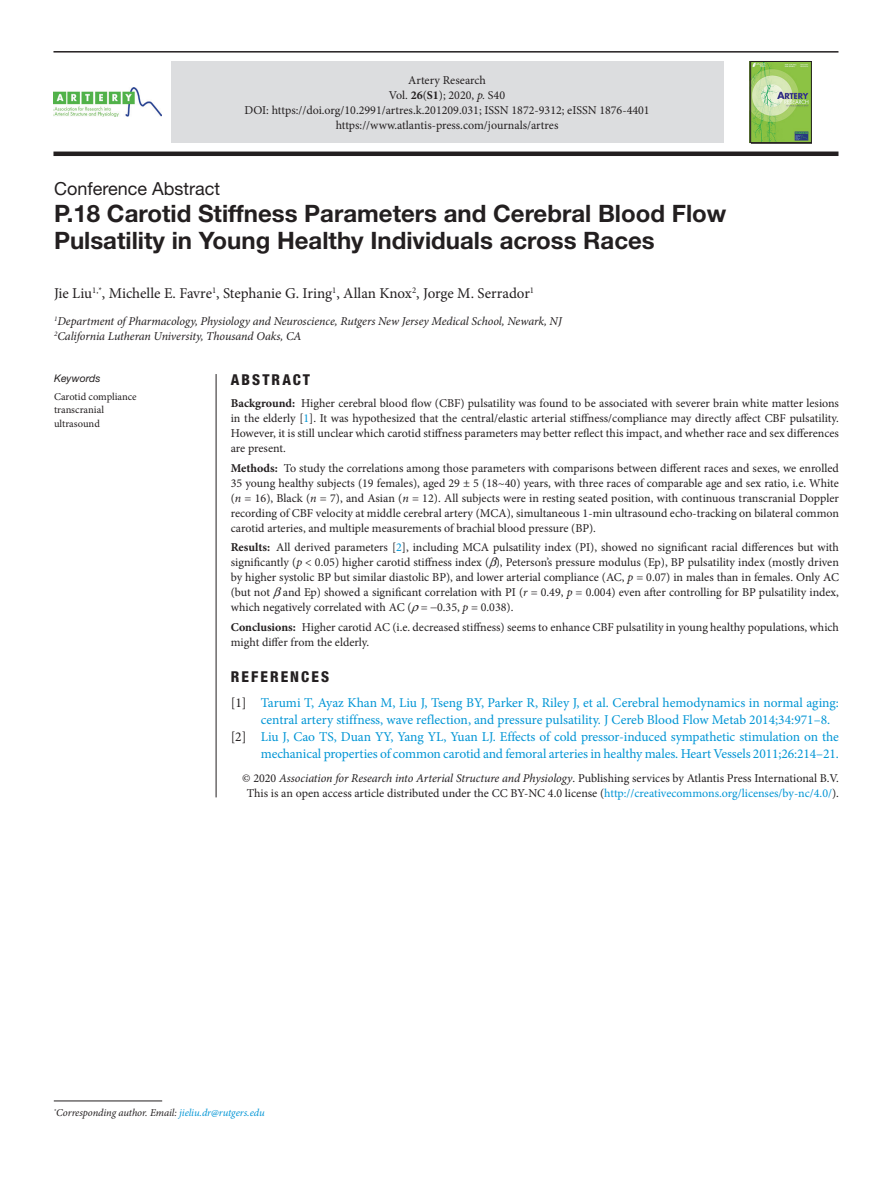
<style>
.page{position:relative;width:893px;height:1191px;background:#fff}
.page>*{position:absolute;margin:0;border:0;box-sizing:border-box;transform-origin:0 0}
.article_type{font:700 24px/27px "Helvetica Neue LT Std";color:#231f20}
.t1{font:18px "Helvetica Neue LT Std";color:#231f20}
.author_name{font:15px "Minion Pro";letter-spacing:-.005em;color:#231f20}
.abstract{font:800 condensed 15px "Helvetica Neue LT Std";letter-spacing:.14em;color:#231f20}
.Ref_text{font:13.5px/17.2px "Minion Pro";letter-spacing:-.005em;color:#0095d5}
.abstract_text{font:12px/15px "Minion Pro";color:#231f20;text-align:justify}
.copyright{font:12px/15px "Minion Pro";color:#231f20;text-align:center}
.author-affil{font:italic 12px "Minion Pro";letter-spacing:-.005em;color:#231f20}
.corres_author{font:italic 10.5px "Minion Pro";letter-spacing:-.01em;color:#231f20}
.keywords_text{font:10.5px "Minion Pro";color:#231f20}
.keywords{font:italic 10.5px "Helvetica Neue LT Std";color:#231f20}
.s1{font-weight:700}
.s2{font-style:italic}
.s3{color:#0095d5}
.s4{color:#231f20}
</style>
<div class="page">
<hr style="left:53px;top:51px;width:785px;height:2px;background:#231f20">
<div style="left:53px;top:151px;width:785px;height:5px;background:#231f20"></div>
<hr style="left:216px;top:374px;width:1px;height:423px;background:#231f20">
<img style="left:54px;top:88px;width:108px;height:28px">
<img style="left:753px;top:63px;width:56px;height:78px">
<div style="left:751px;top:61px;width:60px;height:82px;border:1px solid #231f20"></div>
<div style="left:171px;top:62px;width:552px;height:81px;background:#dcdddf"></div>
<hr style="left:54px;top:1100px;width:108px;height:1px;background:#231f20">
<p class="abstract_text" style="left:389px;top:73px;width:118px;text-align:center">Artery Research<br>Vol. <span class="s1">26</span>(<span class="s1">S1</span>); 2020, <span class="s2">p.</span> S40</p>
<p class="abstract_text" style="left:244px;top:103px;width:407px;text-align:center">DOI: https://doi.org/10.2991/artres.k.201209.031; ISSN 1872-9312; eISSN 1876-4401 https://www.atlantis-press.com/journals/artres</p>
<p class="t1" style="left:54px;top:178px;width:168px">Conference Abstract</p>
<p class="article_type" style="left:54px;top:199px;width:674px">P.18 Carotid Stiffness Parameters and Cerebral Blood Flow<br>Pulsatility in Young Healthy Individuals across Races</p>
<p class="author_name" style="left:54px;top:283px;width:482px">Jie Liu<sup>1,*</sup>, Michelle E. Favre<sup>1</sup>, Stephanie G. Iring<sup>1</sup>, Allan Knox<sup>2</sup>, Jorge M. Serrador<sup>1</sup></p>
<p class="author-affil" style="left:54px;top:313px;width:509px"><sup>1</sup>Department of Pharmacology, Physiology and Neuroscience, Rutgers New Jersey Medical School, Newark, NJ</p>
<p class="author-affil" style="left:54px;top:328px;width:249px"><sup>2</sup>California Lutheran University, Thousand Oaks, CA</p>
<p class="keywords" style="left:54px;top:371px;width:48px">Keywords</p>
<p class="keywords_text" style="left:54px;top:389px;width:84px">Carotid compliance</p>
<p class="keywords_text" style="left:54px;top:402px;width:52px">transcranial</p>
<p class="keywords_text" style="left:54px;top:416px;width:47px">ultrasound</p>
<p class="abstract" style="left:231px;top:370px;width:81px">ABSTRACT</p>
<p class="abstract_text" style="left:231px;top:396px;width:610px"><span class="s1">Background:</span> Higher cerebral blood flow (CBF) pulsatility was found to be associated with severer brain white matter lesions in the elderly [<span class="s3">1</span>]. It was hypothesized that the central/elastic arterial stiffness/compliance may directly affect CBF pulsatility.<br>However, it is still unclear which carotid stiffness parameters may better reflect this impact, and whether race and sex differences are present.</p>
<p class="abstract_text" style="left:231px;top:460px;width:610px"><span class="s1">Methods:</span> To study the correlations among those parameters with comparisons between different races and sexes, we enrolled 35 young healthy subjects (19 females), aged 29 ± 5 (18~40) years, with three races of comparable age and sex ratio, i.e. White (<span class="s2">n</span> = 16), Black (<span class="s2">n</span> = 7), and Asian (<span class="s2">n</span> = 12). All subjects were in resting seated position, with continuous transcranial Doppler recording of CBF velocity at middle cerebral artery (MCA), simultaneous 1-min ultrasound echo-tracking on bilateral common carotid arteries, and multiple measurements of brachial blood pressure (BP).</p>
<p class="abstract_text" style="left:231px;top:540px;width:610px"><span class="s1">Results:</span> All derived parameters [<span class="s3">2</span>], including MCA pulsatility index (PI), showed no significant racial differences but with significantly (<span class="s2">p</span> &lt; 0.05) higher carotid stiffness index ( ), Peterson’s pressure modulus (Ep), BP pulsatility index (mostly driven by higher systolic BP but similar diastolic BP), and lower arterial compliance (AC, <span class="s2">p</span> = 0.07) in males than in females. Only AC (but not and Ep) showed a significant correlation with PI (<span class="s2">r</span> = 0.49, <span class="s2">p</span> = 0.004) even after controlling for BP pulsatility index, which negatively correlated with AC ( = 0.35, <span class="s2">p</span> = 0.038).</p>
<p class="abstract_text" style="left:231px;top:619px;width:610px"><span class="s1">Conclusions:</span> Higher carotid AC (i.e. decreased stiffness) seems to enhance CBF pulsatility in young healthy populations, which might differ from the elderly.</p>
<p class="abstract" style="left:231px;top:667px;width:100px">REFERENCES</p>
<p class="Ref_text" style="left:261px;top:693px;width:580px;text-indent:-30px"><span class="s4">[1]</span> Tarumi T, Ayaz Khan M, Liu J, Tseng BY, Parker R, Riley J, et al. Cerebral hemodynamics in normal aging: central artery stiffness, wave reflection, and pressure pulsatility. J Cereb Blood Flow Metab 2014;34:971–8.</p>
<p class="Ref_text" style="left:231px;top:728px;width:610px;text-align:right"><span class="s4">[2]</span> Liu J, Cao TS, Duan YY, Yang YL, Yuan LJ. Effects of cold pressor-induced sympathetic stimulation on the mechanical properties of common carotid and femoral arteries in healthy males. Heart Vessels 2011;26:214–21.</p>
<p class="copyright" style="left:242px;top:771px;width:598px">© 2020 <span class="s2">Association for Research into Arterial Structure and Physiology</span>. Publishing services by Atlantis Press International B.V.<br>This is an open access article distributed under the CC BY-NC 4.0 license (<span class="s3">http://creativecommons.org/licenses/by-nc/4.0/</span>).</p>
<p class="corres_author" style="left:54px;top:1105px;width:212px"><sup>*</sup>Corresponding author. Email: <span class="s3">jieliu.dr@rutgers.edu</span></p>
</div>
